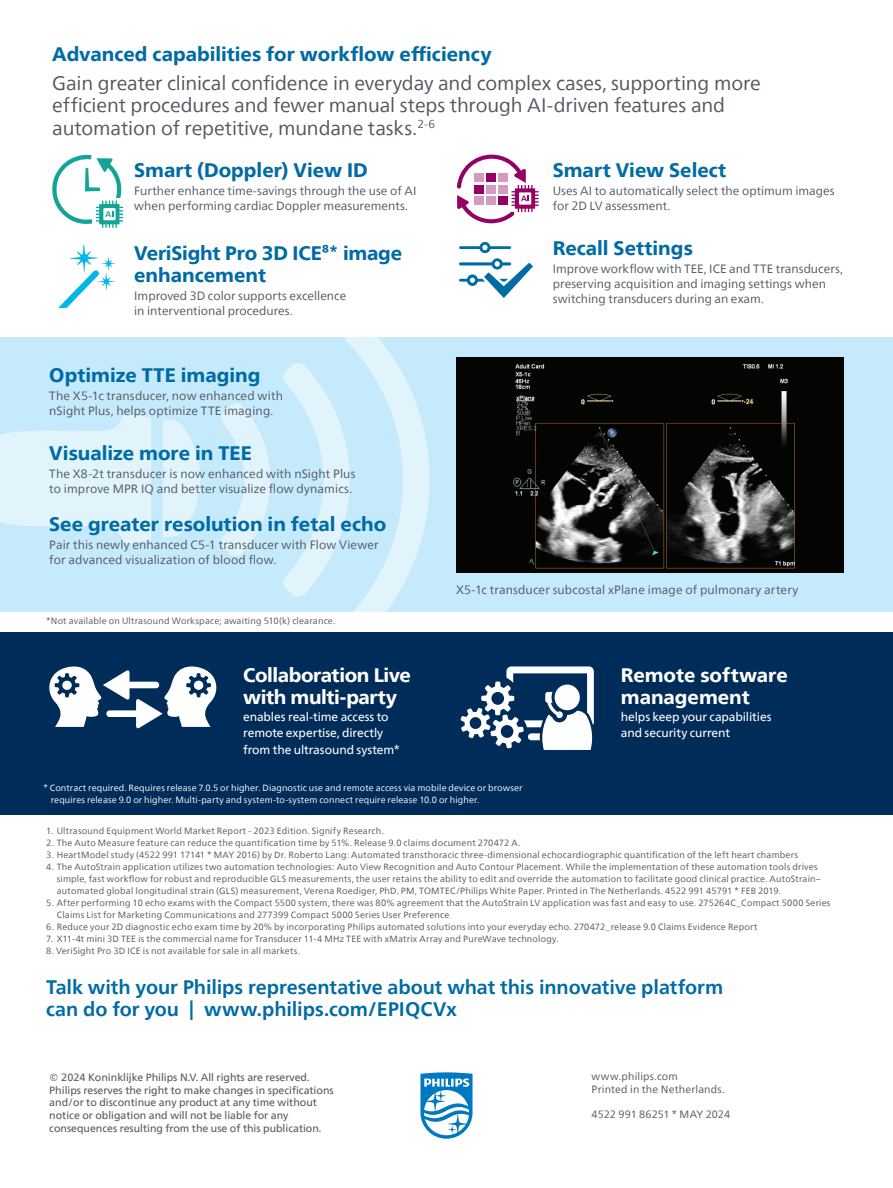
<style>
.page{position:relative;width:893px;height:1188px;background:#fff}
.page>*{position:absolute;margin:0;border:0;box-sizing:border-box;transform-origin:0 0}
._21_pt_heavy_blue{font:19.5px/28.5px "Neue Frutiger World";letter-spacing:-.005em;color:#52575f}
._01_Body_Copy{font:800 19.5px/22.5px "Neue Frutiger World";color:#006ba4}
._01_Body_Copy-2{font:700 19.5px/22.5px "Neue Frutiger World";letter-spacing:-.005em;color:#006ba4}
._21_pt_heavy_blue-2{font:800 19.5px/22.5px "Neue Frutiger World";letter-spacing:-.015em;color:#fff}
._01_Body_Copy-3{font:12px/15px "Neue Frutiger World";letter-spacing:.005em;color:#52575f}
._21_pt_heavy_blue-3{font:12px/16.5px "Neue Frutiger World";letter-spacing:-.005em;color:#fff}
.t1{font:10.5px/12.6px "Neue Frutiger World";color:#52575f}
._5_12NC___information{font:10.5px "Neue Frutiger World";letter-spacing:.015em;color:#52575f}
._5_Copy_Back_Cover{font:10.5px "Neue Frutiger World";letter-spacing:.015em;color:#52575f}
._01_Body_Copy-4{font:9px/12px "Neue Frutiger World";letter-spacing:.02em;color:#52575f}
._01_Body_Copy-5{font:9px/12px "Neue Frutiger World";letter-spacing:.01em;color:#fff}
.s1{font-weight:800;color:#006ba4}
.s2{font-size:18px}
.s3{font-size:16.5px}
</style>
<div class="page">
<svg style="left:420px;top:1072px;width:52px;height:67px"></svg>
<div style="left:0;top:337px;width:893px;height:275px;background:#c5eafb"></div>
<svg style="left:221px;top:403px;width:49px;height:153px"></svg>
<svg style="left:283px;top:337px;width:147px;height:275px"></svg>
<svg style="left:0;top:414px;width:151px;height:130px"></svg>
<svg style="left:163px;top:419px;width:37px;height:119px"></svg>
<div style="left:0;top:632px;width:893px;height:182px;background:#002c59"></div>
<svg style="left:49px;top:666px;width:168px;height:62px"></svg>
<svg style="left:460px;top:666px;width:134px;height:84px"></svg>
<div style="left:456px;top:357px;width:388px;height:216px;background:#040503"></div>
<img style="left:513px;top:364px;width:282px;height:205px">
<svg style="left:457px;top:155px;width:82px;height:68px"></svg>
<div style="left:474px;top:173px;width:9px;height:9px;background:#d49ac2"></div>
<div style="left:486px;top:173px;width:9px;height:9px;background:#940165"></div>
<div style="left:498px;top:173px;width:10px;height:9px;background:#d49ac2"></div>
<div style="left:474px;top:185px;width:9px;height:8px;background:#940165"></div>
<div style="left:486px;top:185px;width:10px;height:8px;background:#d49ac2"></div>
<div style="left:498px;top:185px;width:10px;height:8px;background:#d49ac2"></div>
<div style="left:474px;top:196px;width:10px;height:9px;background:#d49ac2"></div>
<div style="left:486px;top:196px;width:10px;height:9px;background:#d49ac2"></div>
<div style="left:498px;top:196px;width:10px;height:9px;background:#940165"></div>
<svg style="left:459px;top:242px;width:74px;height:56px"></svg>
<svg style="left:58px;top:245px;width:57px;height:63px"></svg>
<svg style="left:52px;top:155px;width:71px;height:73px"></svg>
<p class="_21_pt_heavy_blue" style="left:52px;top:41px;width:710px"><span class="s1">Advanced capabilities for workflow efficiency<br></span>Gain greater clinical confidence in everyday and complex cases, supporting more</p>
<p class="_21_pt_heavy_blue" style="left:52px;top:95px;width:674px;line-height:22.5px">efficient procedures and fewer manual steps through AI-driven features and automation of repetitive, mundane tasks.<sup>2-6</sup></p>
<p class="_01_Body_Copy" style="left:134px;top:160px;width:235px">Smart (Doppler) View ID</p>
<p class="_01_Body_Copy-3" style="left:134px;top:184px;width:284px">Further enhance time-savings through the use of AI when performing cardiac Doppler measurements.</p>
<p class="_01_Body_Copy" style="left:134px;top:242px;width:269px">VeriSight Pro 3D ICE<span class="s2">⁸</span><span class="s3">*</span> image enhancement</p>
<p class="_01_Body_Copy-3" style="left:134px;top:289px;width:214px">Improved 3D color supports excellence in interventional procedures.</p>
<p class="_01_Body_Copy" style="left:49px;top:364px;width:213px">Optimize TTE imaging</p>
<p class="_01_Body_Copy-3" style="left:49px;top:389px;width:235px">The X5-1c transducer, now enhanced with nSight Plus, helps optimize TTE imaging.</p>
<p class="_01_Body_Copy" style="left:49px;top:442px;width:204px">Visualize more in TEE</p>
<p class="_01_Body_Copy-3" style="left:49px;top:467px;width:308px">The X8-2t transducer is now enhanced with nSight Plus to improve MPR IQ and better visualize flow dynamics.</p>
<p class="_01_Body_Copy" style="left:49px;top:513px;width:339px">See greater resolution in fetal echo</p>
<p class="_01_Body_Copy-3" style="left:49px;top:537px;width:331px">Pair this newly enhanced C5-1 transducer with Flow Viewer for advanced visualization of blood flow.</p>
<p class="_01_Body_Copy-4" style="left:46px;top:615px;width:290px">*Not available on Ultrasound Workspace; awaiting 510(k) clearance.</p>
<p class="_21_pt_heavy_blue-2" style="left:243px;top:664px;width:169px">Collaboration Live with multi-party</p>
<p class="_21_pt_heavy_blue-3" style="left:243px;top:708px;width:158px">enables real-time access to remote expertise, directly from the ultrasound system*</p>
<p class="_01_Body_Copy" style="left:553px;top:160px;width:175px">Smart View Select</p>
<p class="_01_Body_Copy-3" style="left:553px;top:184px;width:283px">Uses AI to automatically select the optimum images for 2D LV assessment.</p>
<p class="_01_Body_Copy" style="left:553px;top:238px;width:142px">Recall Settings</p>
<p class="_01_Body_Copy-3" style="left:553px;top:262px;width:292px">Improve workflow with TEE, ICE and TTE transducers, preserving acquisition and imaging settings when switching transducers during an exam.</p>
<p class="_01_Body_Copy-3" style="left:456px;top:583px;width:344px">X5-1c transducer subcostal xPlane image of pulmonary artery</p>
<p class="_21_pt_heavy_blue-2" style="left:621px;top:664px;width:168px">Remote software management</p>
<p class="_21_pt_heavy_blue-3" style="left:621px;top:708px;width:152px">helps keep your capabilities and security current</p>
<p class="_01_Body_Copy-5" style="left:51px;top:782px;width:473px;text-indent:-7px">* Contract required. Requires release 7.0.5 or higher. Diagnostic use and remote access via mobile device or browser requires release 9.0 or higher. Multi-party and system-to-system connect require release 10.0 or higher.</p>
<p class="_01_Body_Copy-4" style="left:46px;top:825px;width:339px">1. Ultrasound Equipment World Market Report - 2023 Edition. Signify Research.</p>
<p class="_01_Body_Copy-4" style="left:46px;top:837px;width:476px">2. The Auto Measure feature can reduce the quantification time by 51%. Release 9.0 claims document 270472 A.</p>
<p class="_01_Body_Copy-4" style="left:46px;top:849px;width:753px">3. HeartModel study (4522 991 17141 * MAY 2016) by Dr. Roberto Lang: Automated transthoracic three-dimensional echocardiographic quantification of the left heart chambers</p>
<p class="_01_Body_Copy-4" style="left:57px;top:861px;width:765px;text-indent:-11px">4. The AutoStrain application utilizes two automation technologies: Auto View Recognition and Auto Contour Placement. While the implementation of these automation tools drives simple, fast workflow for robust and reproducible GLS measurements, the user retains the ability to edit and override the automation to facilitate good clinical practice. AutoStrain– automated global longitudinal strain (GLS) measurement, Verena Roediger, PhD. PM, TOMTEC/Philips White Paper. Printed in The Netherlands. 4522 991 45791 * FEB 2019.</p>
<p class="_01_Body_Copy-4" style="left:57px;top:897px;width:775px;text-indent:-11px">5. After performing 10 echo exams with the Compact 5500 system, there was 80% agreement that the AutoStrain LV application was fast and easy to use. 275264C_Compact 5000 Series<br>Claims List for Marketing Communications and 277399 Compact 5000 Series User Preference</p>
<p class="_01_Body_Copy-4" style="left:46px;top:921px;width:713px">6. Reduce your 2D diagnostic echo exam time by 20% by incorporating Philips automated solutions into your everyday echo. 270472_release 9.0 Claims Evidence Report</p>
<p class="_01_Body_Copy-4" style="left:46px;top:933px;width:514px">7. X11-4t mini 3D TEE is the commercial name for Transducer 11-4 MHz TEE with xMatrix Array and PureWave technology.</p>
<p class="_01_Body_Copy-4" style="left:46px;top:945px;width:255px">8. VeriSight Pro 3D ICE is not available for sale in all markets.</p>
<p class="_01_Body_Copy-2" style="left:46px;top:975px;width:678px">Talk with your Philips representative about what this innovative platform can do for you | www.philips.com/EPIQCVx</p>
<p class="t1" style="left:49px;top:1071px;width:262px">© 2024 Koninklijke Philips N.V. All rights are reserved.</p>
<p class="t1" style="left:49px;top:1084px;width:286px">Philips reserves the right to make changes in specifications</p>
<p class="t1" style="left:49px;top:1097px;width:274px">and/or to discontinue any product at any time without notice or obligation and will not be liable for any consequences resulting from the use of this publication.</p>
<p class="_5_Copy_Back_Cover" style="left:592px;top:1069px;width:88px">www.philips.com</p>
<p class="_5_12NC___information" style="left:592px;top:1081px;width:134px">Printed in the Netherlands.</p>
<p class="_5_12NC___information" style="left:592px;top:1106px;width:140px">4522 991 86251 * MAY 2024</p>
</div>
